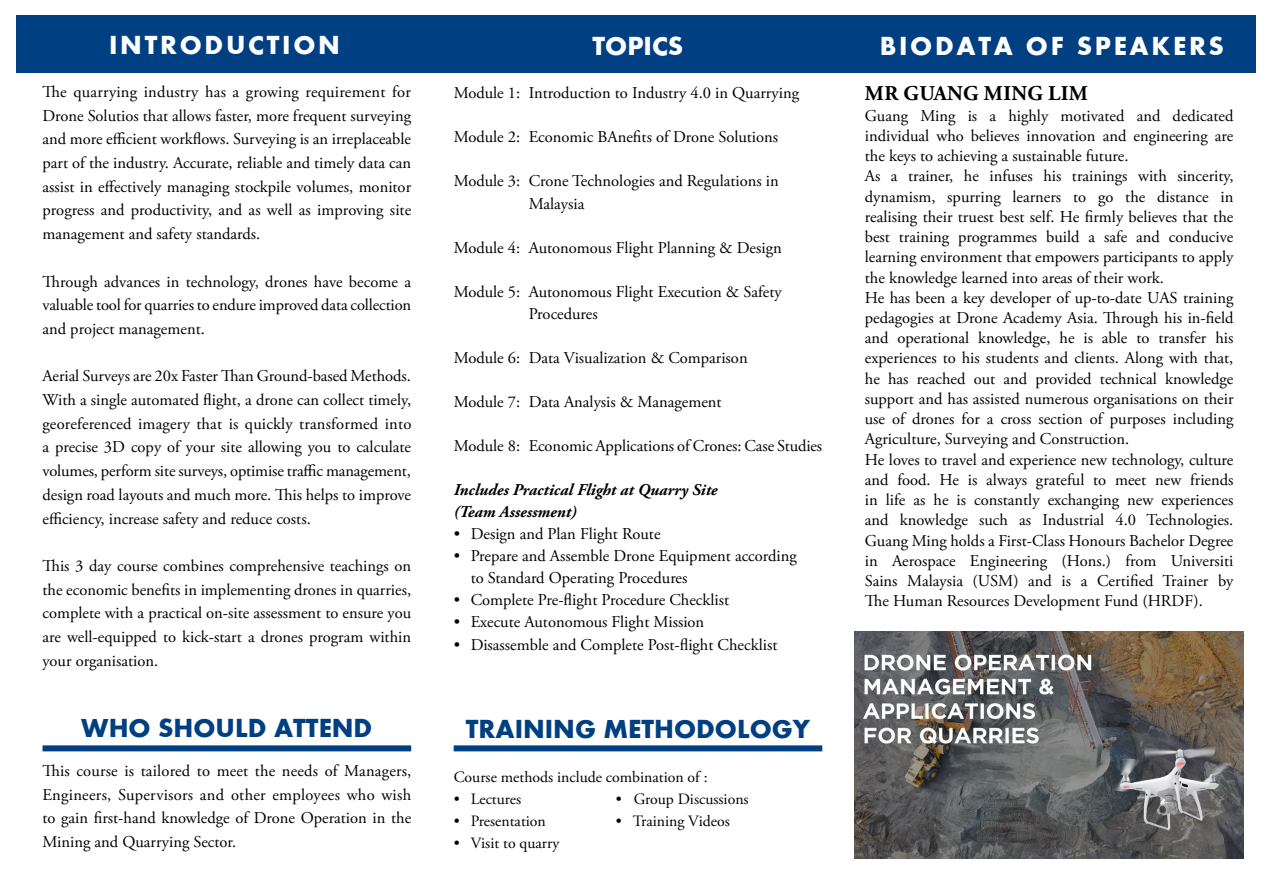
<style>
.page{position:relative;width:1276px;height:893px;background:#fff}
.page>*{position:absolute;margin:0;border:0;box-sizing:border-box;transform-origin:0 0}
.t1{font:700 27px "Futura";letter-spacing:.1em;color:#fff}
.t2{font:700 27px "Futura";color:#003f82}
.t3{font:700 21px "Adobe Garamond Pro";letter-spacing:.015em;color:#000}
.t4{font:16.5px/20.2px "Adobe Garamond Pro";color:#000;text-align:justify}
.t5{font:italic 700 16.5px/22px "Adobe Garamond Pro";color:#000}
.t6{font:15.75px "Adobe Garamond Pro";color:#000}
</style>
<div class="page">
<div style="left:16px;top:15px;width:1240px;height:57px;background:#003f82"></div>
<div style="left:43px;top:745px;width:368px;height:6px;background:#003f82"></div>
<div style="left:454px;top:745px;width:368px;height:6px;background:#003f82"></div>
<img style="left:854px;top:631px;width:389px;height:228px">
<h1 class="t1" style="left:109px;top:33px;width:232px">INTRODUCTION</h1>
<h1 class="t1" style="left:879px;top:34px;width:346px">BIODATA OF SPEAKERS</h1>
<p class="t3" style="left:865px;top:81px;width:224px">MR GUANG MING LIM</p>
<p class="t4" style="left:865px;top:106px;width:370px;text-align:left">Guang Ming is a highly motivated and dedicated individual who believes innovation and engineering are the keys to achieving a sustainable future.<br>As a trainer, he infuses his trainings with sincerity, dynamism, spurring learners to go the distance in realising their truest best self. He firmly believes that the best training programmes build a safe and conducive learning environment that empowers participants to apply the knowledge learned into areas of their work.<br>He has been a key developer of up-to-date UAS training pedagogies at Drone Academy Asia. Through his in-field and operational knowledge, he is able to transfer his experiences to his students and clients. Along with that, he has reached out and provided technical knowledge support and has assisted numerous organisations on their use of drones for a cross section of purposes including Agriculture, Surveying and Construction.<br>He loves to travel and experience new technology, culture and food. He is always grateful to meet new friends in life as he is constantly exchanging new experiences and knowledge such as Industrial 4.0 Technologies.<br>Guang Ming holds a First-Class Honours Bachelor Degree in Aerospace Engineering (Hons.) from Universiti Sains Malaysia (USM) and is a Certified Trainer by The Human Resources Development Fund (HRDF).</p>
<h1 class="t1" style="left:592px;top:34px;width:92px">TOPICS</h1>
<p class="t4" style="left:454px;top:83px;width:347px">Module 1: Introduction to Industry 4.0 in Quarrying</p>
<p class="t4" style="left:454px;top:128px;width:326px">Module 2: Economic BAnefits of Drone Solutions</p>
<p class="t4" style="left:529px;top:171px;width:251px;line-height:22px;text-indent:-75px">Module 3: Crone Technologies and Regulations in<br>Malaysia</p>
<p class="t4" style="left:454px;top:238px;width:329px">Module 4: Autonomous Flight Planning &amp; Design</p>
<p class="t4" style="left:529px;top:281px;width:254px;line-height:22px;text-indent:-75px">Module 5: Autonomous Flight Execution &amp; Safety<br>Procedures</p>
<p class="t4" style="left:454px;top:348px;width:295px">Module 6: Data Visualization &amp; Comparison</p>
<p class="t4" style="left:454px;top:392px;width:269px">Module 7: Data Analysis &amp; Management</p>
<p class="t4" style="left:454px;top:436px;width:370px">Module 8: Economic Applications of Crones: Case Studies</p>
<p class="t5" style="left:454px;top:479px;width:265px">Includes Practical Flight at Quarry Site (Team Assessment)</p>
<p class="t4" style="left:454px;top:524px;width:208px">• Design and Plan Flight Route</p>
<p class="t4" style="left:471px;top:546px;width:328px;line-height:22px;text-indent:-17px">• Prepare and Assemble Drone Equipment according to Standard Operating Procedures</p>
<p class="t4" style="left:454px;top:591px;width:277px">• Complete Pre-flight Procedure Checklist</p>
<p class="t4" style="left:454px;top:613px;width:252px">• Execute Autonomous Flight Mission</p>
<p class="t4" style="left:454px;top:635px;width:325px">• Disassemble and Complete Post-flight Checklist</p>
<p class="t4" style="left:42px;top:81px;width:370px;line-height:23.7px">The quarrying industry has a growing requirement for Drone Solutios that allows faster, more frequent surveying and more efficient workflows. Surveying is an irreplaceable part of the industry. Accurate, reliable and timely data can assist in effectively managing stockpile volumes, monitor progress and productivity, and as well as improving site management and safety standards.</p>
<p class="t4" style="left:42px;top:270px;width:370px;line-height:23.7px">Through advances in technology, drones have become a valuable tool for quarries to endure improved data collection and project management.</p>
<p class="t4" style="left:42px;top:365px;width:370px;line-height:23.7px">Aerial Surveys are 20x Faster Than Ground-based Methods.<br>With a single automated flight, a drone can collect timely, georeferenced imagery that is quickly transformed into a precise 3D copy of your site allowing you to calculate volumes, perform site surveys, optimise traffic management, design road layouts and much more. This helps to improve efficiency, increase safety and reduce costs.</p>
<p class="t4" style="left:42px;top:554px;width:370px;line-height:23.7px">This 3 day course combines comprehensive teachings on the economic benefits in implementing drones in quarries, complete with a practical on-site assessment to ensure you are well-equipped to kick-start a drones program within your organisation.</p>
<h1 class="t2" style="left:81px;top:716px;width:293px">WHO SHOULD ATTEND</h1>
<p class="t4" style="left:42px;top:760px;width:370px;line-height:23.7px">This course is tailored to meet the needs of Managers, Engineers, Supervisors and other employees who wish to gain first-hand knowledge of Drone Operation in the Mining and Quarrying Sector.</p>
<h1 class="t2" style="left:466px;top:717px;width:346px">TRAINING METHODOLOGY</h1>
<p class="t6" style="left:454px;top:767px;width:255px">Course methods include combination of :</p>
<p class="t6" style="left:454px;top:789px;width:69px">• Lectures</p>
<p class="t6" style="left:616px;top:789px;width:134px">• Group Discussions</p>
<p class="t6" style="left:454px;top:811px;width:94px">• Presentation</p>
<p class="t6" style="left:616px;top:811px;width:116px">• Training Videos</p>
<p class="t6" style="left:454px;top:834px;width:107px">• Visit to quarry</p>
</div>
